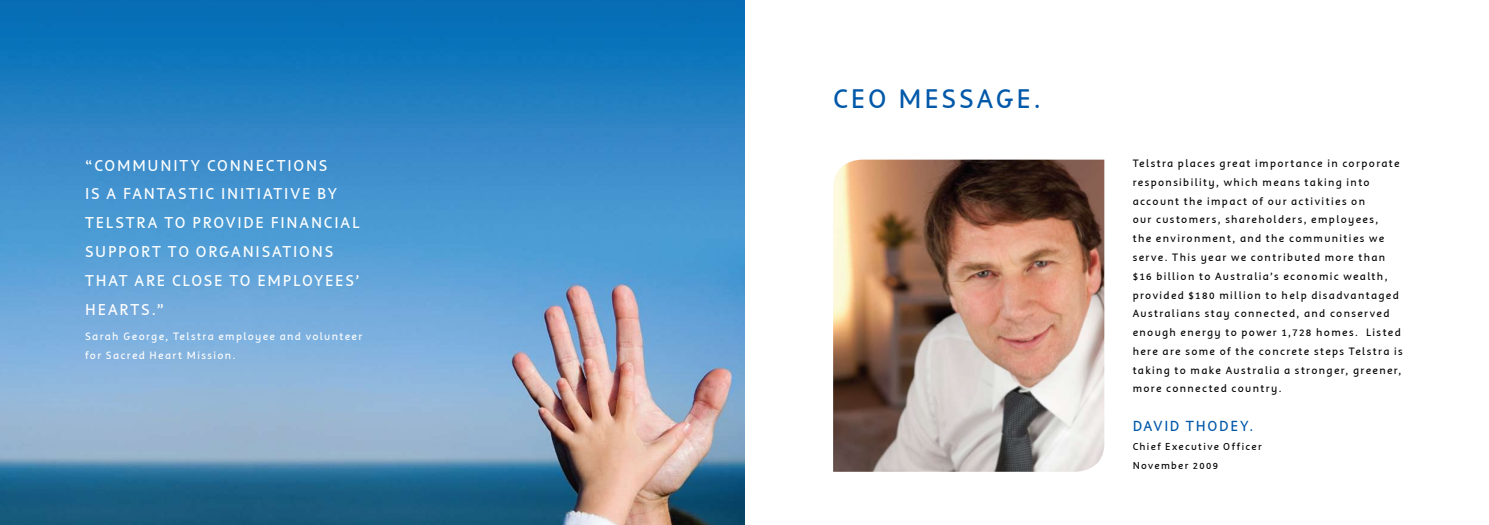
<style>
.page{position:relative;width:1489px;height:525px;background:#fff}
.page>*{position:absolute;margin:0;border:0;box-sizing:border-box;transform-origin:0 0}
.t1{font:30px "Harmony Text";letter-spacing:.09em;color:#0058a9}
.t2{font:17.5px/28.8px "Harmony Text";letter-spacing:.095em;color:#fff}
.t3{font:16.25px "Harmony Text";letter-spacing:.1em;color:#0058a9}
.t4{font:11.88px/18.8px "Harmony Text";letter-spacing:.11em;color:#000}
.t5{font:11.88px/18.8px "Harmony Text";letter-spacing:.11em;color:#fff}
.t6{font:11.25px/18.8px "Harmony Text";letter-spacing:.11em;color:#000}
</style>
<div class="page">
<img style="left:0;top:0;width:744px;height:524px">
<img style="left:833px;top:159px;width:271px;height:312px">
<h2 class="t2" style="left:85px;top:151px;width:86px">“Community</h2>
<h2 class="t2" style="left:207px;top:151px;width:23px">Connection</h2>
<h2 class="t2" style="left:319px;top:151px;width:10px">s</h2>
<h2 class="t2" style="left:85px;top:180px;width:60px">is a fanta</h2>
<h2 class="t2" style="left:178px;top:180px;width:20px">stic</h2>
<h2 class="t2" style="left:221px;top:180px;width:10px">initiative</h2>
<h2 class="t2" style="left:317px;top:180px;width:21px">by</h2>
<h2 class="t2" style="left:85px;top:208px;width:140px">Telstra to provide</h2>
<h2 class="t2" style="left:85px;top:208px;width:206px;text-indent:186px">financial support to organisation</h2>
<h2 class="t2" style="left:325px;top:237px;width:10px">s</h2>
<h2 class="t2" style="left:85px;top:266px;width:12px">that</h2>
<h2 class="t2" style="left:134px;top:266px;width:49px">are clo</h2>
<h2 class="t2" style="left:204px;top:266px;width:100px">se to employee</h2>
<h2 class="t2" style="left:345px;top:266px;width:16px">s’</h2>
<h2 class="t2" style="left:85px;top:295px;width:12px">hea</h2>
<h2 class="t2" style="left:120px;top:295px;width:46px">rts.”</h2>
<p class="t5" style="left:85px;top:327px;width:279px">Sarah George, Telstra employee and volunteer for Sacred Heart M ission.</p>
<h1 class="t1" style="left:833px;top:82px;width:209px">CEO Message.</h1>
<p class="t4" style="left:1132px;top:154px;width:272px">Telstra places great importance in corporate responsibility, which means taking into account the impact of our activities on<br>our customers, shareholders, employees,<br>the environment, and the communities we serve. This year we contributed more than $16 billion to Australia’s economic wealth, provided $180 million to help disadvantaged Australians stay connected, and conserved enough energy to power 1,728 homes. Listed here are some of the concrete steps Telstra is taking to make Australia a stronger, greener, more connected country.</p>
<h3 class="t3" style="left:1132px;top:417px;width:122px">DAVID THODEY.</h3>
<p class="t6" style="left:1132px;top:437px;width:130px">Chief Executive Officer<br>November 2009</p>
</div>
